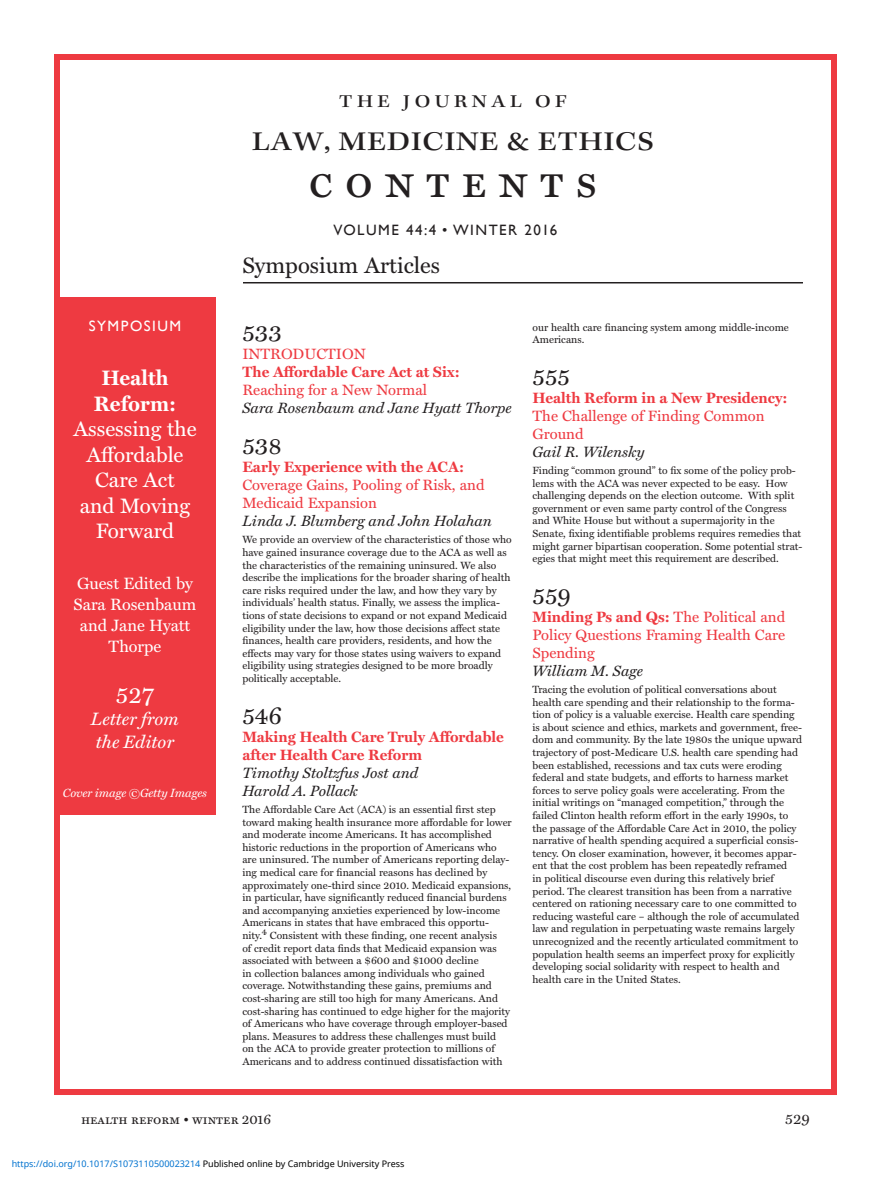
<style>
.page{position:relative;width:891px;height:1188px;background:#fff}
.page>*{position:absolute;margin:0;border:0;box-sizing:border-box;transform-origin:0 0}
.body_text{font:46.5px "Miller Text Roman SC";letter-spacing:.25em;color:#231f20}
.body_text-2{font:500 expanded 27px "Kepler Std";letter-spacing:.035em;color:#231f20}
.toc_page{font:24px "Miller Text";color:#231f20}
.t1{font:24px "Miller Text";color:#fff}
.toc_head{font:22.5px "Miller Text";color:#231f20}
.toc_body{font:21px/25.5px "Miller Text";color:#fff;text-align:center}
.t2{font:italic 18px/22.5px "Miller Text";color:#fff}
.body_text-3{font:500 expanded 18px "Kepler Std";letter-spacing:.25em;color:#231f20}
.toc_body-2{font:16.5px/21px "Miller Text";color:#fff;text-align:center}
.toc_title{font:15px/18px "Miller Text";color:#ee3a41}
.toc_author{font:italic 15px/18px "Miller Text";color:#231f20}
.toc_title-2{font:700 15px/18px "Miller Text";color:#ee3a41}
.t3{font:15px "Gill Sans";letter-spacing:.1em;color:#231f20}
.toc_head-2{font:15px "Miller Text Roman SC";color:#ee3a41}
.t4{font:15px "Gill Sans";letter-spacing:.1em;color:#fff}
.body_text-4{font:15px "Miller Text";color:#231f20}
.body_text-5{font:13.5px "Miller Text Roman SC";color:#231f20}
.t5{font:italic 12px "Miller Text";letter-spacing:-.01em;color:#fff}
.toc_body-3{font:10.5px/12.6px "Miller Text";color:#231f20}
.t6{font:9px "Noto Sans";color:#0172cf}
.s1{font-weight:700}
.s2{font-weight:400}
.s3{color:#000}
</style>
<div class="page">
<div style="left:54px;top:54px;width:783px;height:1041px;border:6px solid #ee3a41"></div>
<hr style="left:243px;top:282px;width:560px;height:1px;background:#231f20">
<div style="left:54px;top:297px;width:162px;height:517px;background:#ee3a41"></div>
<p class="body_text-3" style="left:339px;top:90px;width:229px">THE JOURNAL OF</p>
<p class="body_text-2" style="left:252px;top:126px;width:403px">LAW, MEDICINE &amp; ETHICS</p>
<p class="body_text" style="left:309px;top:153px;width:290px">contents</p>
<p class="t3" style="left:334px;top:221px;width:225px">VOLUME 44:4 • WINTER 2016</p>
<p class="t4" style="left:89px;top:317px;width:94px">SYMPOSIUM</p>
<p class="toc_body" style="left:73px;top:365px;width:125px"><span class="s1">Health<br>Reform:<br></span>Assessing the<br>Affordable<br>Care Act<br>and Moving<br>Forward</p>
<p class="toc_body-2" style="left:74px;top:573px;width:124px">Guest Edited by<br>Sara Rosenbaum and Jane Hyatt<br>Thorpe</p>
<p class="t1" style="left:116px;top:680px;width:40px">527</p>
<p class="t2" style="left:91px;top:708px;width:90px">Letter from the Editor</p>
<p class="t5" style="left:63px;top:786px;width:146px">Cover image ©Getty Images</p>
<p class="toc_head" style="left:242px;top:252px;width:199px">Symposium Articles</p>
<p class="toc_page" style="left:242px;top:318px;width:41px">533</p>
<p class="toc_head-2" style="left:242px;top:345px;width:125px">INTRODUCTION</p>
<p class="toc_title-2" style="left:242px;top:362px;width:219px">The Affordable Care Act at Six:<br><span class="s2">Reaching for a New Normal</span></p>
<p class="toc_author" style="left:242px;top:398px;width:271px">Sara Rosenbaum and Jane Hyatt Thorpe</p>
<p class="toc_page" style="left:242px;top:432px;width:41px">538</p>
<p class="toc_title" style="left:242px;top:458px;width:244px"><span class="s1">Early Experience with the ACA:<br></span>Coverage Gains, Pooling of Risk, and<br>Medicaid Expansion</p>
<p class="toc_author" style="left:242px;top:512px;width:251px">Linda J. Blumberg and John Holahan</p>
<p class="toc_body-3" style="left:242px;top:534px;width:271px">We provide an overview of the characteristics of those who have gained insurance coverage due to the ACA as well as the characteristics of the remaining uninsured. We also describe the implications for the broader sharing of health care risks required under the law, and how they vary by individuals’ health status. Finally, we assess the implica&shy;tions of state decisions to expand or not expand Medicaid eligibility under the law, how those decisions affect state finances, health care providers, residents, and how the effects may vary for those states using waivers to expand eligibility using strategies designed to be more broadly politically acceptable.</p>
<p class="toc_page" style="left:242px;top:701px;width:41px">546</p>
<p class="toc_title-2" style="left:242px;top:728px;width:263px">Making Health Care Truly Affordable after Health Care Reform</p>
<p class="toc_author" style="left:242px;top:764px;width:178px">Timothy Stoltzfus Jost and<br>Harold A. Pollack</p>
<p class="toc_body-3" style="left:242px;top:803px;width:271px">The Affordable Care Act (ACA) is an essential first step toward making health insurance more affordable for lower and moderate income Americans. It has accomplished historic reductions in the proportion of Americans who are uninsured. The number of Americans reporting delay&shy;ing medical care for financial reasons has declined by approximately one-third since 2010. Medicaid expansions, in particular, have significantly reduced financial burdens and accompanying anxieties experienced by low-income Americans in states that have embraced this opportu&shy;nity.<sup>4</sup> Consistent with these finding, one recent analysis<br>of credit report data finds that Medicaid expansion was associated with between a $600 and $1000 decline<br>in collection balances among individuals who gained coverage. Notwithstanding these gains, premiums and cost-sharing are still too high for many Americans. And cost-sharing has continued to edge higher for the majority of Americans who have coverage through employer-based plans. Measures to address these challenges must build<br>on the ACA to provide greater protection to millions of Americans and to address continued dissatisfaction with</p>
<p class="toc_body-3" style="left:532px;top:321px;width:258px">our health care financing system among middle-income<br>Americans.</p>
<p class="toc_page" style="left:532px;top:362px;width:39px">555</p>
<p class="toc_title" style="left:532px;top:389px;width:257px"><span class="s1">Health Reform in a New Presidency:<br></span>The Challenge of Finding Common<br>Ground</p>
<p class="toc_author" style="left:532px;top:443px;width:114px">Gail R. Wilensky</p>
<p class="toc_body-3" style="left:532px;top:464px;width:271px">Finding “common ground” to fix some of the policy prob&shy;lems with the ACA was never expected to be easy. How challenging depends on the election outcome. With split government or even same party control of the Congress and White House but without a supermajority in the Senate, fixing identifiable problems requires remedies that might garner bipartisan cooperation. Some potential strat&shy;egies that might meet this requirement are described.</p>
<p class="toc_page" style="left:532px;top:582px;width:40px">559</p>
<p class="toc_title" style="left:532px;top:608px;width:254px;text-align:justify"><span class="s1">Minding Ps and Qs:</span> The Political and Policy Questions Framing Health Care Spending</p>
<p class="toc_author" style="left:532px;top:662px;width:112px">William M. Sage</p>
<p class="toc_body-3" style="left:532px;top:683px;width:271px">Tracing the evolution of political conversations about health care spending and their relationship to the forma&shy;tion of policy is a valuable exercise. Health care spending is about science and ethics, markets and government, free&shy;dom and community. By the late 1980s the unique upward trajectory of post-Medicare U.S. health care spending had been established, recessions and tax cuts were eroding federal and state budgets, and efforts to harness market forces to serve policy goals were accelerating. From the initial writings on “managed competition,” through the failed Clinton health reform effort in the early 1990s, to the passage of the Affordable Care Act in 2010, the policy narrative of health spending acquired a superficial consis&shy;tency. On closer examination, however, it becomes appar&shy;ent that the cost problem has been repeatedly reframed<br>in political discourse even during this relatively brief period. The clearest transition has been from a narrative centered on rationing necessary care to one committed to reducing wasteful care – although the role of accumulated law and regulation in perpetuating waste remains largely unrecognized and the recently articulated commitment to population health seems an imperfect proxy for explicitly developing social solidarity with respect to health and health care in the United States.</p>
<p class="body_text-5" style="left:81px;top:1111px;width:192px">health reform • winter 2016</p>
<p class="body_text-4" style="left:785px;top:1109px;width:26px">529</p>
<p class="t6" style="left:12px;top:1157px;width:394px">https://doi.org/10.1017/S1073110500023214 <span class="s3">Published online by Cambridge University Press</span></p>
</div>
